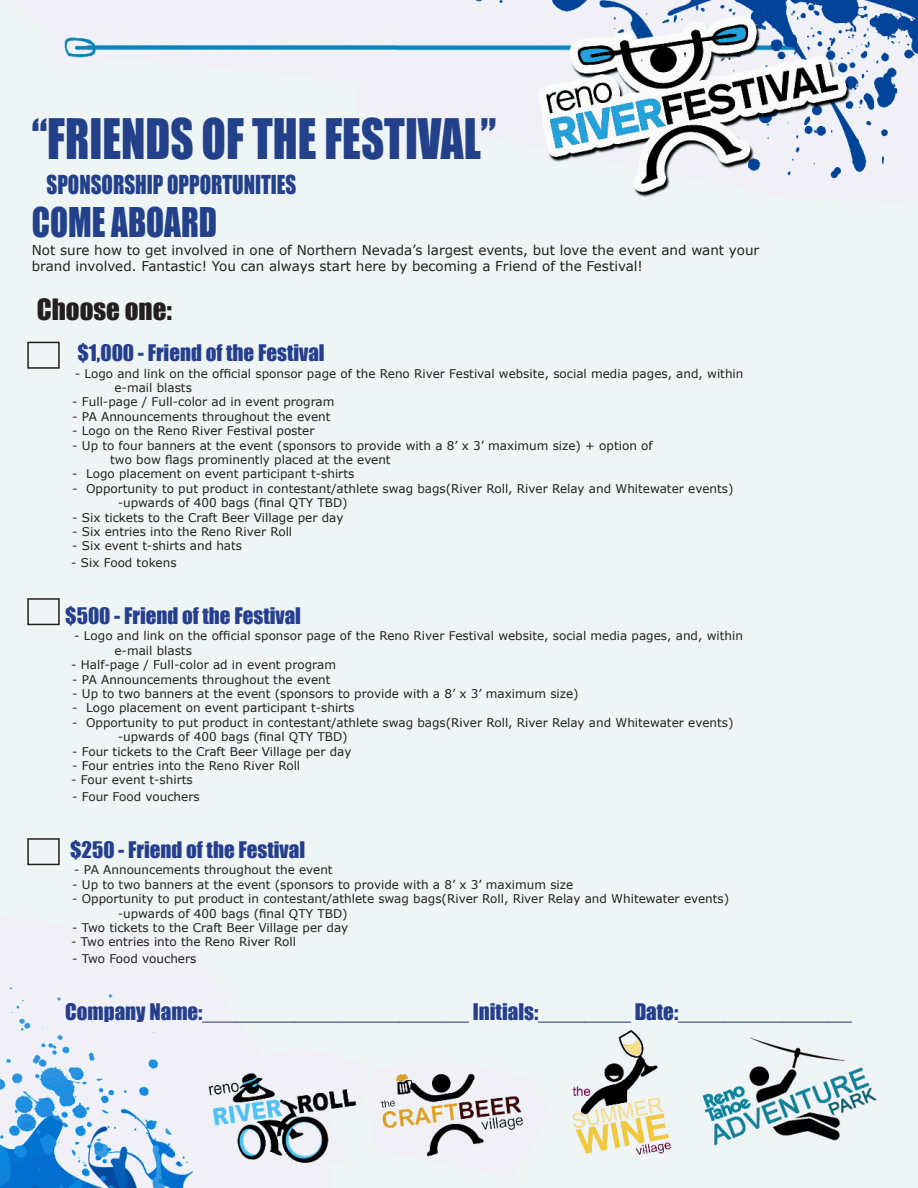
<style>
.page{position:relative;width:918px;height:1188px;background:#eff5f5}
.page>*{position:absolute;margin:0;border:0;box-sizing:border-box;transform-origin:0 0}
.t1{font:51.3px "Impact";color:#23418a;scale:.88 1}
.t2{font:37.65px "Impact";color:#23418a;scale:.88 1}
.t3{font:27px "Impact";color:#231f20}
.t4{font:24px "Impact";color:#23418a;scale:.88 1}
.t5{font:21px "Impact";color:#253f8e}
.t6{font:13.5px/16.2px "Verdana";color:#231f20}
.t7{font:12px "Verdana";color:#231f20}
</style>
<div class="page">
<div style="left:27px;top:342px;width:33px;height:27px;border:2px solid #231f20"></div>
<div style="left:27px;top:598px;width:33px;height:27px;border:2px solid #231f20"></div>
<div style="left:27px;top:838px;width:33px;height:27px;border:2px solid #231f20"></div>
<p class="t1" style="left:32px;top:99px;width:529px">“FRIENDS OF THE FESTIVAL”</p>
<p class="t4" style="left:46px;top:166px;width:286px">SPONSORSHIP OPPORTUNITIES</p>
<p class="t2" style="left:32px;top:193px;width:212px">COME ABOARD</p>
<p class="t6" style="left:32px;top:242px;width:729px">Not sure how to get involved in one of Northern Nevada’s largest events, but love the event and want your brand involved. Fantastic! You can always start here by becoming a Friend of the Festival!</p>
<p class="t3" style="left:37px;top:288px;width:137px">Choose one:</p>
<p class="t5" style="left:77px;top:337px;width:249px">$1,000 - Friend of the Festival</p>
<p class="t7" style="left:75px;top:366px;width:670px">- Logo and link on the official sponsor page of the Reno River Festival website, social media pages, and, within</p>
<p class="t7" style="left:114px;top:380px;width:79px">e-mail blasts</p>
<p class="t7" style="left:72px;top:394px;width:264px">- Full-page / Full-color ad in event program</p>
<p class="t7" style="left:72px;top:409px;width:260px">- PA Announcements throughout the event</p>
<p class="t7" style="left:72px;top:423px;width:244px">- Logo on the Reno River Festival poster</p>
<p class="t7" style="left:72px;top:438px;width:582px">- Up to four banners at the event (sponsors to provide with a 8’ x 3’ maximum size) + option of</p>
<p class="t7" style="left:110px;top:452px;width:282px">two bow flags prominently placed at the event</p>
<p class="t7" style="left:72px;top:466px;width:284px">- Logo placement on event participant t-shirts</p>
<p class="t7" style="left:72px;top:481px;width:663px">- Opportunity to put product in contestant/athlete swag bags(River Roll, River Relay and Whitewater events)</p>
<p class="t7" style="left:118px;top:495px;width:231px">-upwards of 400 bags (final QTY TBD)</p>
<p class="t7" style="left:72px;top:510px;width:273px">- Six tickets to the Craft Beer Village per day</p>
<p class="t7" style="left:72px;top:524px;width:222px">- Six entries into the Reno River Roll</p>
<p class="t7" style="left:72px;top:538px;width:171px">- Six event t-shirts and hats</p>
<p class="t7" style="left:71px;top:555px;width:107px">- Six Food tokens</p>
<p class="t5" style="left:65px;top:600px;width:237px">$500 - Friend of the Festival</p>
<p class="t7" style="left:74px;top:628px;width:670px">- Logo and link on the official sponsor page of the Reno River Festival website, social media pages, and, within</p>
<p class="t7" style="left:114px;top:643px;width:79px">e-mail blasts</p>
<p class="t7" style="left:71px;top:657px;width:266px">- Half-page / Full-color ad in event program</p>
<p class="t7" style="left:72px;top:672px;width:260px">- PA Announcements throughout the event</p>
<p class="t7" style="left:72px;top:686px;width:508px">- Up to two banners at the event (sponsors to provide with a 8’ x 3’ maximum size)</p>
<p class="t7" style="left:72px;top:700px;width:284px">- Logo placement on event participant t-shirts</p>
<p class="t7" style="left:72px;top:715px;width:663px">- Opportunity to put product in contestant/athlete swag bags(River Roll, River Relay and Whitewater events)</p>
<p class="t7" style="left:118px;top:729px;width:231px">-upwards of 400 bags (final QTY TBD)</p>
<p class="t7" style="left:72px;top:744px;width:281px">- Four tickets to the Craft Beer Village per day</p>
<p class="t7" style="left:72px;top:758px;width:230px">- Four entries into the Reno River Roll</p>
<p class="t7" style="left:71px;top:772px;width:123px">- Four event t-shirts</p>
<p class="t7" style="left:72px;top:789px;width:129px">- Four Food vouchers</p>
<p class="t5" style="left:70px;top:834px;width:237px">$250 - Friend of the Festival</p>
<p class="t7" style="left:74px;top:862px;width:260px">- PA Announcements throughout the event</p>
<p class="t7" style="left:72px;top:877px;width:502px">- Up to two banners at the event (sponsors to provide with a 8’ x 3’ maximum size</p>
<p class="t7" style="left:72px;top:891px;width:659px">- Opportunity to put product in contestant/athlete swag bags(River Roll, River Relay and Whitewater events)</p>
<p class="t7" style="left:118px;top:906px;width:231px">-upwards of 400 bags (final QTY TBD)</p>
<p class="t7" style="left:72px;top:920px;width:277px">- Two tickets to the Craft Beer Village per day</p>
<p class="t7" style="left:71px;top:934px;width:226px">- Two entries into the Reno River Roll</p>
<p class="t7" style="left:72px;top:951px;width:126px">- Two Food vouchers</p>
<p class="t5" style="left:65px;top:996px;width:788px">Company Name:_______________________ Initials:________ Date:_______________</p>
</div>
